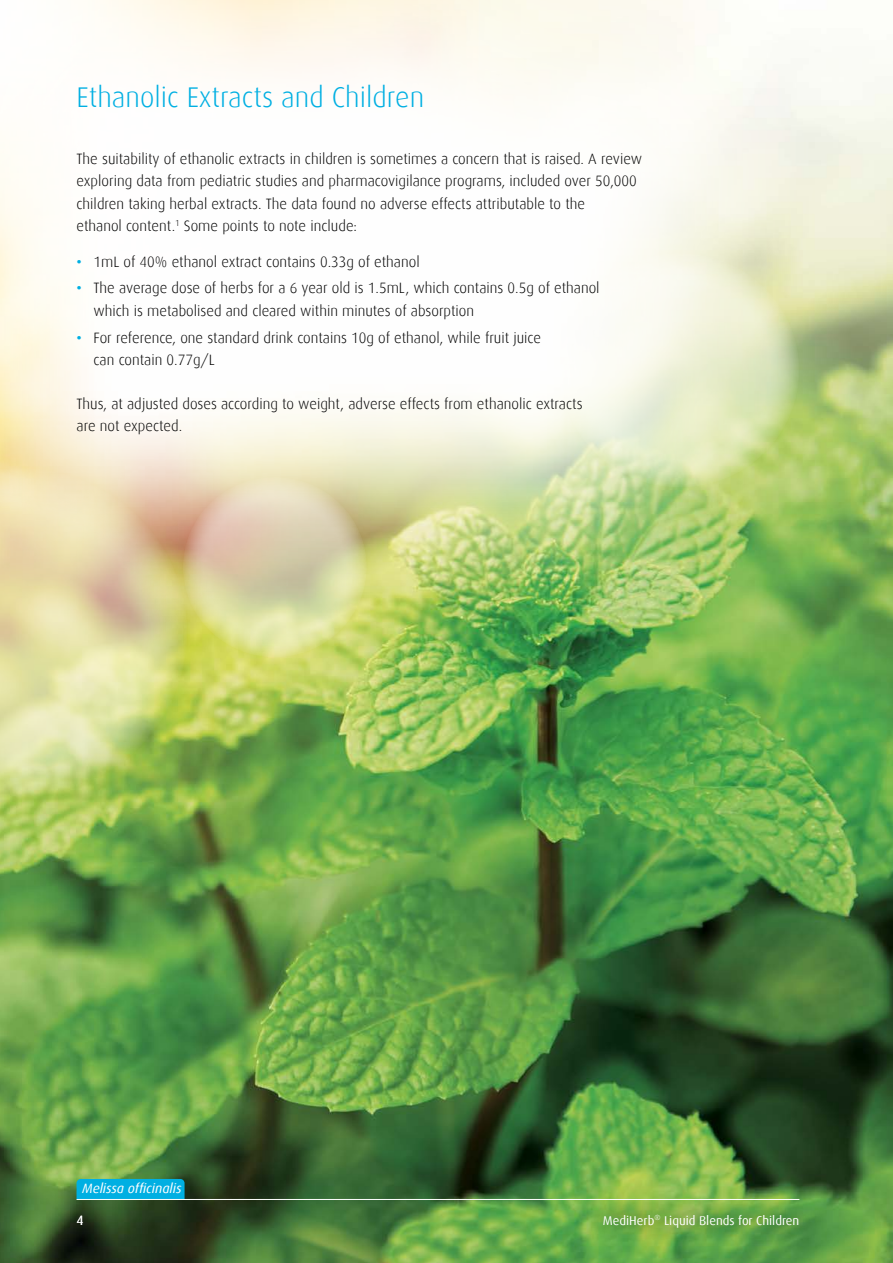
<style>
.page{position:relative;width:893px;height:1263px;background:#fff}
.page>*{position:absolute;margin:0;border:0;box-sizing:border-box;transform-origin:0 0}
.t1{font:300 28.5px "Dax";color:#00afe2}
.t2{font:300 15px/22.5px "Dax";color:#000}
.t3{font:italic 13.5px "Dax";color:#fff}
.t4{font:13.5px "Dax";color:#fff}
.t5{font:12.75px "Dax";color:#fff}
.s1{font-weight:500;color:#00afe2}
</style>
<div class="page">
<img style="left:0;top:76px;width:893px;height:1187px">
<svg style="left:0;top:634px;width:187px;height:163px;background:#cdd88c"></svg>
<svg style="left:183px;top:477px;width:184px;height:180px;background:#dfe392"></svg>
<img style="left:0;top:0;width:840px;height:634px">
<div style="left:77px;top:1179px;width:108px;height:20px;background:#00afe2"></div>
<div style="left:71px;top:1208px;width:19px;height:23px;background:#000;opacity:.6"></div>
<div style="left:585px;top:1196px;width:232px;height:48px;background:#000;opacity:.9"></div>
<hr style="left:77px;top:1199px;width:722px;height:1px;background:#fff">
<h1 class="t1" style="left:77px;top:82px;width:349px">Ethanolic Extracts and Children</h1>
<p class="t2" style="left:77px;top:148px;width:567px">The suitability of ethanolic extracts in children is sometimes a concern that is raised. A review exploring data from pediatric studies and pharmacovigilance programs, included over 50,000 children taking herbal extracts. The data found no adverse effects attributable to the<br>ethanol content.<sup>1</sup> Some points to note include:</p>
<p class="t2" style="left:77px;top:250px;width:345px"><span class="s1">•</span> 1mL of 40% ethanol extract contains 0.33g of ethanol</p>
<p class="t2" style="left:94px;top:277px;width:508px;text-indent:-17px"><span class="s1">•</span> The average dose of herbs for a 6 year old is 1.5mL, which contains 0.5g of ethanol which is metabolised and cleared within minutes of absorption</p>
<p class="t2" style="left:94px;top:326px;width:449px;text-indent:-17px"><span class="s1">•</span> For reference, one standard drink contains 10g of ethanol, while fruit juice can contain 0.77g/L</p>
<p class="t2" style="left:77px;top:393px;width:508px">Thus, at adjusted doses according to weight, adverse effects from ethanolic extracts are not expected.</p>
<p class="t3" style="left:82px;top:1181px;width:101px">Melissa officinalis</p>
<p class="t4" style="left:77px;top:1212px;width:9px">4</p>
<p class="t5" style="left:603px;top:1213px;width:198px">MediHerb<sup>®</sup> Liquid Blends for Children</p>
</div>
